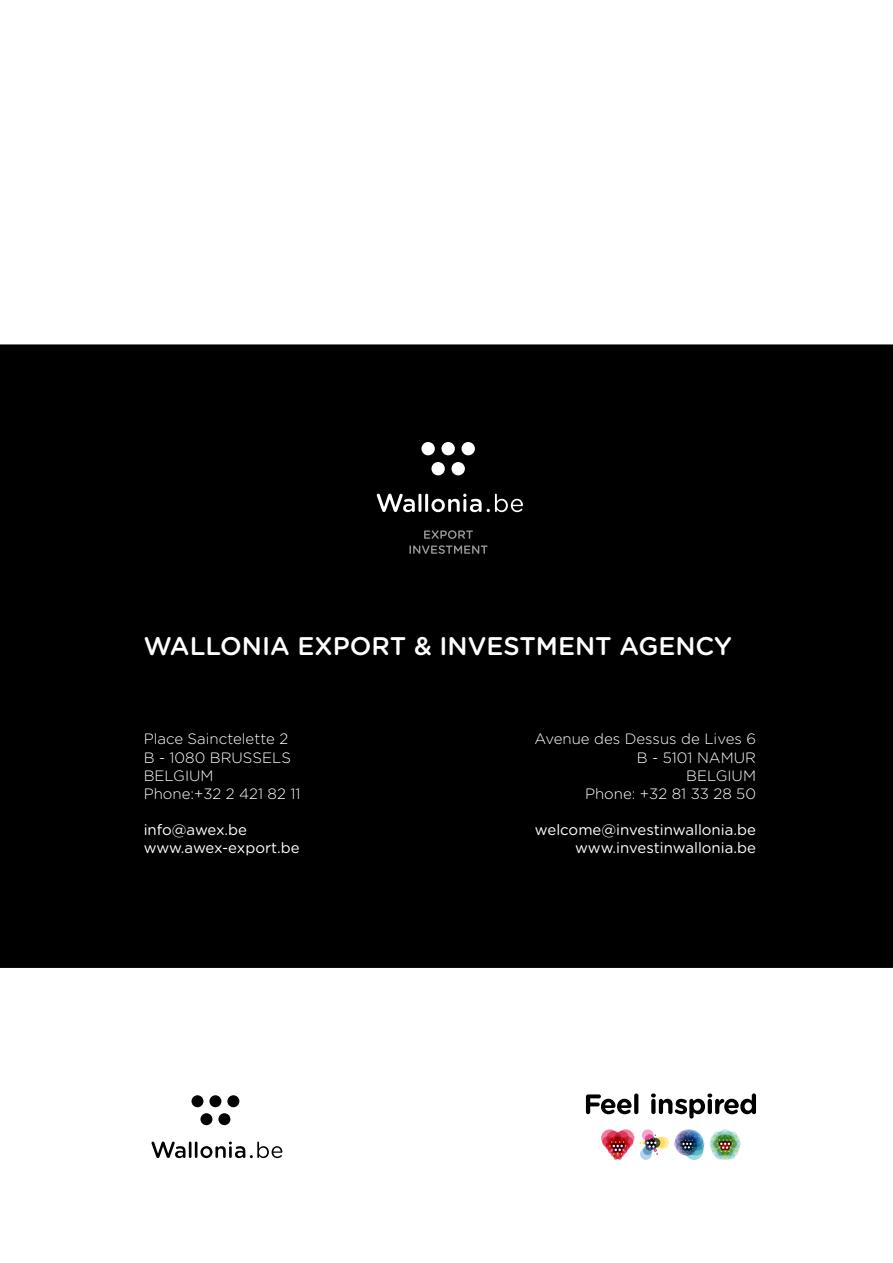
<style>
.page{position:relative;width:893px;height:1263px;background:#fff}
.page>*{position:absolute;margin:0;border:0;box-sizing:border-box;transform-origin:0 0}
.t1{font:500 25.5px "Gotham Rounded";color:#fff}
.t2{font:300 15px/18px "Gotham Rounded";color:#fff}
.t3{font:15px/18px "Gotham Rounded";color:#fff}
</style>
<div class="page">
<div style="left:191px;top:1095px;width:12px;height:12px;background:#010203;border-radius:50%"></div>
<div style="left:209px;top:1095px;width:12px;height:12px;background:#010203;border-radius:50%"></div>
<div style="left:200px;top:1113px;width:12px;height:12px;background:#010203;border-radius:50%"></div>
<div style="left:218px;top:1113px;width:12px;height:12px;background:#010203;border-radius:50%"></div>
<div style="left:227px;top:1095px;width:12px;height:12px;background:#010203;border-radius:50%"></div>
<svg style="left:151px;top:1141px;width:131px;height:17px"></svg>
<svg style="left:586px;top:1094px;width:46px;height:20px"></svg>
<svg style="left:634px;top:1093px;width:4px;height:21px"></svg>
<svg style="left:651px;top:1093px;width:105px;height:25px"></svg>
<div style="left:607px;top:1131px;width:14px;height:14px;background:#f5c2cf;border-radius:50%"></div>
<div style="left:614px;top:1131px;width:15px;height:14px;background:#de5875;border-radius:50%"></div>
<svg style="left:617px;top:1129px;width:17px;height:18px"></svg>
<svg style="left:601px;top:1129px;width:18px;height:18px"></svg>
<svg style="left:621px;top:1141px;width:9px;height:9px"></svg>
<svg style="left:614px;top:1136px;width:11px;height:12px"></svg>
<svg style="left:608px;top:1138px;width:20px;height:22px"></svg>
<div style="left:716px;top:1131px;width:10px;height:10px;background:#e3f1de;border-radius:50%"></div>
<div style="left:724px;top:1131px;width:10px;height:10px;background:#dbeed8;border-radius:50%"></div>
<div style="left:718px;top:1150px;width:10px;height:10px;background:#c4e3c1;border-radius:50%"></div>
<svg style="left:722px;top:1150px;width:10px;height:10px"></svg>
<div style="left:710px;top:1135px;width:11px;height:10px;background:#cde7c1;border-radius:50%"></div>
<svg style="left:732px;top:1139px;width:9px;height:9px"></svg>
<svg style="left:709px;top:1139px;width:9px;height:9px"></svg>
<svg style="left:718px;top:1129px;width:14px;height:14px"></svg>
<svg style="left:728px;top:1131px;width:9px;height:10px"></svg>
<svg style="left:713px;top:1131px;width:9px;height:10px"></svg>
<svg style="left:715px;top:1151px;width:9px;height:8px"></svg>
<svg style="left:727px;top:1151px;width:8px;height:8px"></svg>
<svg style="left:721px;top:1134px;width:11px;height:11px"></svg>
<svg style="left:713px;top:1136px;width:24px;height:20px"></svg>
<svg style="left:642px;top:1129px;width:12px;height:12px"></svg>
<svg style="left:656px;top:1136px;width:13px;height:13px"></svg>
<svg style="left:640px;top:1148px;width:12px;height:12px"></svg>
<div style="left:653px;top:1137px;width:12px;height:11px;background:#ffdc60;border-radius:50%"></div>
<svg style="left:639px;top:1134px;width:24px;height:21px"></svg>
<div style="left:683px;top:1129px;width:15px;height:15px;background:#91c2e2;border-radius:50%"></div>
<svg style="left:691px;top:1137px;width:13px;height:13px"></svg>
<svg style="left:680px;top:1129px;width:14px;height:15px"></svg>
<svg style="left:688px;top:1130px;width:12px;height:13px"></svg>
<svg style="left:685px;top:1142px;width:18px;height:18px"></svg>
<svg style="left:676px;top:1141px;width:12px;height:12px"></svg>
<svg style="left:682px;top:1146px;width:10px;height:10px"></svg>
<svg style="left:686px;top:1146px;width:9px;height:9px"></svg>
<svg style="left:675px;top:1133px;width:14px;height:14px"></svg>
<svg style="left:679px;top:1136px;width:19px;height:15px"></svg>
<div style="left:0;top:344px;width:893px;height:624px;background:#000"></div>
<div style="left:421px;top:442px;width:14px;height:13px;background:#fff;border-radius:50%"></div>
<div style="left:441px;top:442px;width:14px;height:13px;background:#fff;border-radius:50%"></div>
<div style="left:431px;top:462px;width:14px;height:13px;background:#fff;border-radius:50%"></div>
<div style="left:451px;top:462px;width:14px;height:13px;background:#fff;border-radius:50%"></div>
<div style="left:462px;top:442px;width:13px;height:13px;background:#fff;border-radius:50%"></div>
<svg style="left:377px;top:494px;width:38px;height:18px"></svg>
<hr style="left:418px;top:494px;width:3px;height:18px;background:#fff">
<hr style="left:425px;top:494px;width:3px;height:18px;background:#fff">
<svg style="left:431px;top:494px;width:92px;height:18px"></svg>
<svg style="left:424px;top:530px;width:49px;height:9px"></svg>
<svg style="left:409px;top:545px;width:79px;height:9px"></svg>
<h1 class="t1" style="left:144px;top:628px;width:590px">WALLONIA EXPORT &amp; INVESTMENT AGENCY</h1>
<p class="t2" style="left:144px;top:729px;width:158px">Place Sainctelette 2<br>B - 1080 BRUSSELS<br>BELGIUM<br>Phone:+32 2 421 82 11</p>
<p class="t3" style="left:144px;top:819px;width:157px">info@awex.be www.awex-export.be</p>
<p class="t2" style="left:534px;top:729px;width:223px;text-align:right">Avenue des Dessus de Lives 6<br>B - 5101 NAMUR<br>BELGIUM<br>Phone: +32 81 33 28 50</p>
<p class="t3" style="left:535px;top:819px;width:223px;text-align:right">welcome@investinwallonia.be www.investinwallonia.be</p>
</div>
